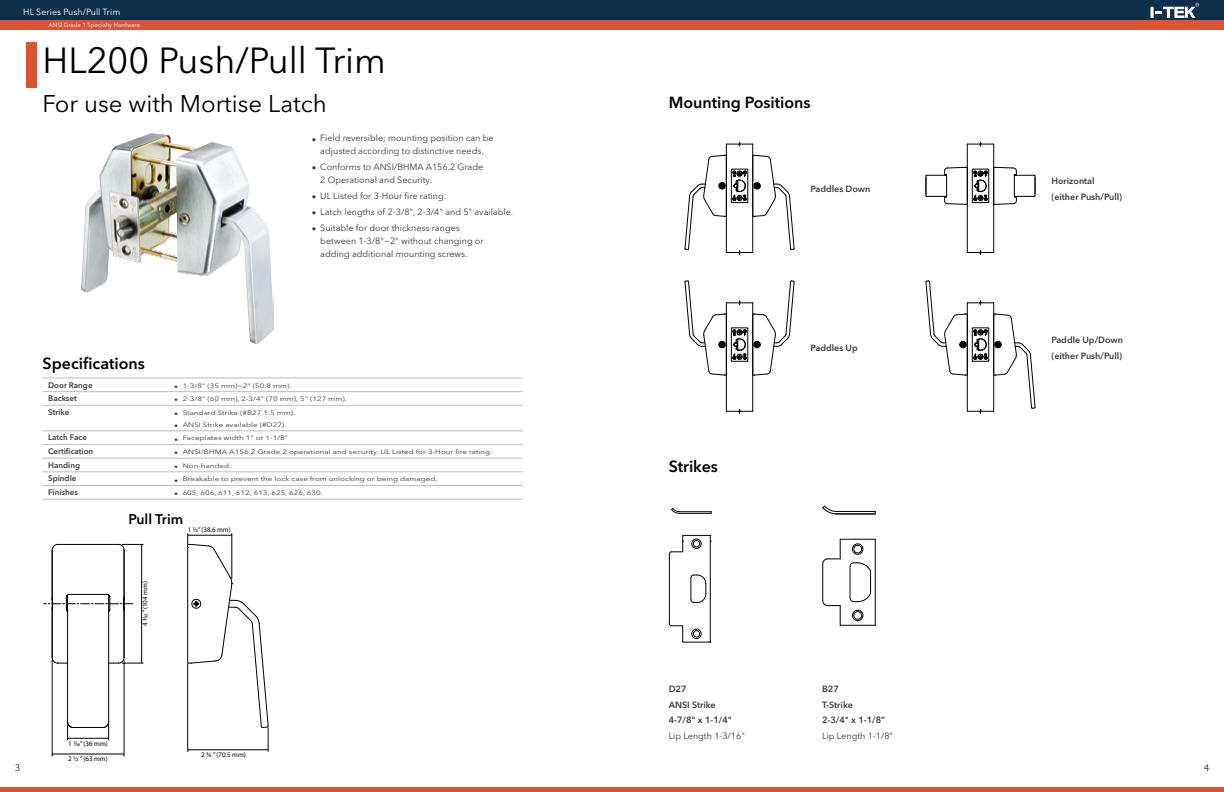
<style>
.page{position:relative;width:1224px;height:792px;background:#fff}
.page>*{position:absolute;margin:0;border:0;box-sizing:border-box;transform-origin:0 0}
.t1{font:36px "Avenir Next Cyr";color:#000}
.t2{font:24px "Avenir Next Cyr";color:#000}
.t3{font:600 16px "Avenir Next Cyr";color:#000}
.t4{font:600 14px "Avenir Next Cyr";color:#000}
.t5{font:9px/13px "Avenir Next Cyr";color:#3e3a39}
.t6{font:600 9px/15.8px "Avenir Next Cyr";color:#3e3a39}
.t7{font:9px "Avenir Next Cyr";color:#fff}
.t8{font:9px "Tahoma";color:#3e3a39}
.t9{font:600 8px "Avenir Next Cyr";color:#3e3a39}
.t10{font:7px/14.5px "Myriad Pro";color:#000}
.t11{font:6.4px "Avenir Next Cyr";color:#3e3a39;scale:1.25 1}
.t12{font:6px "Avenir Next Cyr";color:#fff}
</style>
<div class="page">
<div style="left:0;top:19px;width:612px;height:10px;background:#db5435"></div>
<div style="left:612px;top:19px;width:612px;height:10px;background:#db5435"></div>
<div style="left:612px;top:0;width:612px;height:19px;background:#0c304b"></div>
<div style="left:0;top:0;width:612px;height:19px;background:#0c304b"></div>
<div style="left:0;top:787px;width:612px;height:5px;background:#db5435"></div>
<div style="left:612px;top:787px;width:612px;height:5px;background:#db5435"></div>
<svg style="left:1150px;top:3px;width:49px;height:15px"></svg>
<div style="left:26px;top:43px;width:10px;height:45px;background:#db5435"></div>
<hr style="left:43px;top:378px;width:125px;height:1px;background:#bdbebe">
<hr style="left:168px;top:378px;width:355px;height:1px;background:#bdbebe">
<hr style="left:43px;top:391px;width:125px;height:1px;background:#bdbebe">
<hr style="left:168px;top:391px;width:355px;height:1px;background:#bdbebe">
<hr style="left:43px;top:405px;width:125px;height:1px;background:#bdbebe">
<hr style="left:168px;top:405px;width:355px;height:1px;background:#bdbebe">
<hr style="left:43px;top:431px;width:125px;height:1px;background:#bdbebe">
<hr style="left:168px;top:431px;width:355px;height:1px;background:#bdbebe">
<hr style="left:43px;top:444px;width:125px;height:1px;background:#bdbebe">
<hr style="left:168px;top:444px;width:355px;height:1px;background:#bdbebe">
<hr style="left:43px;top:458px;width:125px;height:1px;background:#bdbebe">
<hr style="left:168px;top:458px;width:355px;height:1px;background:#bdbebe">
<hr style="left:43px;top:472px;width:125px;height:1px;background:#bdbebe">
<hr style="left:168px;top:472px;width:355px;height:1px;background:#bdbebe">
<hr style="left:43px;top:485px;width:125px;height:1px;background:#bdbebe">
<hr style="left:168px;top:485px;width:355px;height:1px;background:#bdbebe">
<hr style="left:43px;top:499px;width:125px;height:1px;background:#bdbebe">
<hr style="left:168px;top:499px;width:355px;height:1px;background:#bdbebe">
<hr style="left:726px;top:144px;width:1px;height:109px;background:#040000">
<hr style="left:753px;top:144px;width:1px;height:109px;background:#040000">
<svg style="left:726px;top:142px;width:27px;height:5px"></svg>
<svg style="left:684px;top:155px;width:111px;height:100px"></svg>
<hr style="left:967px;top:144px;width:1px;height:109px;background:#040000">
<hr style="left:993px;top:144px;width:1px;height:109px;background:#040000">
<svg style="left:967px;top:142px;width:27px;height:5px"></svg>
<svg style="left:967px;top:250px;width:27px;height:5px"></svg>
<svg style="left:925px;top:167px;width:111px;height:38px"></svg>
<hr style="left:726px;top:303px;width:1px;height:108px;background:#040000">
<hr style="left:753px;top:303px;width:1px;height:108px;background:#040000">
<svg style="left:726px;top:409px;width:27px;height:5px"></svg>
<svg style="left:684px;top:280px;width:111px;height:96px"></svg>
<svg style="left:925px;top:281px;width:111px;height:133px"></svg>
<hr style="left:710px;top:536px;width:1px;height:106px;background:#040000">
<hr style="left:669px;top:554px;width:1px;height:70px;background:#040000">
<svg style="left:691px;top:575px;width:16px;height:28px"></svg>
<hr style="left:680px;top:513px;width:31px;height:1px;background:#040000">
<svg style="left:671px;top:508px;width:9px;height:6px"></svg>
<hr style="left:680px;top:512px;width:31px;height:1px;background:#040000">
<svg style="left:669px;top:623px;width:42px;height:20px"></svg>
<svg style="left:669px;top:535px;width:42px;height:19px"></svg>
<hr style="left:835px;top:514px;width:40px;height:1px;background:#040000">
<hr style="left:840px;top:539px;width:35px;height:1px;background:#040000">
<hr style="left:875px;top:539px;width:1px;height:86px;background:#040000">
<div style="left:854px;top:545px;width:8px;height:8px;border:1px solid #040000;border-radius:50%"></div>
<div style="left:852px;top:544px;width:11px;height:10px;border:1px solid #040000;border-radius:50%"></div>
<svg style="left:822px;top:539px;width:19px;height:25px"></svg>
<hr style="left:840px;top:625px;width:35px;height:1px;background:#040000">
<hr style="left:823px;top:564px;width:1px;height:37px;background:#040000">
<div style="left:852px;top:610px;width:11px;height:11px;border:1px solid #040000;border-radius:50%"></div>
<svg style="left:822px;top:600px;width:19px;height:25px"></svg>
<svg style="left:850px;top:563px;width:21px;height:40px"></svg>
<svg style="left:822px;top:506px;width:54px;height:8px"></svg>
<div style="left:854px;top:611px;width:8px;height:8px;border:1px solid #040000;border-radius:50%"></div>
<hr style="left:187px;top:544px;width:1px;height:119px;background:#000">
<hr style="left:73px;top:727px;width:30px;height:1px;background:#000">
<hr style="left:52px;top:550px;width:1px;height:50px;background:#000">
<hr style="left:52px;top:608px;width:1px;height:49px;background:#000">
<hr style="left:58px;top:544px;width:60px;height:1px;background:#000">
<hr style="left:67px;top:600px;width:1px;height:122px;background:#000">
<hr style="left:108px;top:600px;width:1px;height:122px;background:#000">
<hr style="left:124px;top:550px;width:1px;height:107px;background:#000">
<svg style="left:52px;top:657px;width:16px;height:7px"></svg>
<svg style="left:52px;top:544px;width:6px;height:7px"></svg>
<svg style="left:44px;top:594px;width:89px;height:18px"></svg>
<hr style="left:141px;top:545px;width:1px;height:118px;background:#000">
<svg style="left:109px;top:657px;width:35px;height:7px"></svg>
<svg style="left:118px;top:544px;width:26px;height:7px"></svg>
<hr style="left:68px;top:738px;width:41px;height:1px;background:#000">
<svg style="left:67px;top:721px;width:7px;height:20px"></svg>
<svg style="left:102px;top:721px;width:7px;height:20px"></svg>
<hr style="left:52px;top:660px;width:1px;height:97px;background:#000">
<hr style="left:124px;top:660px;width:1px;height:97px;background:#000">
<hr style="left:52px;top:754px;width:72px;height:1px;background:#000">
<svg style="left:52px;top:752px;width:3px;height:4px"></svg>
<svg style="left:188px;top:533px;width:81px;height:219px"></svg>
<img style="left:81px;top:134px;width:192px;height:209px">
<p class="t7" style="left:23px;top:7px;width:99px">HL Series Push/Pull Trim</p>
<p class="t12" style="left:49px;top:21px;width:93px">ANSI Grade 1 Specialty Hardware</p>
<h1 class="t1" style="left:43px;top:39px;width:345px">HL200 Push/Pull Trim</h1>
<h2 class="t2" style="left:43px;top:89px;width:286px">For use with Mortise Latch</h2>
<p class="t5" style="left:312px;top:132px;width:183px;text-align:center">• Field reversible; mounting position can be adjusted according to distinctive needs.</p>
<p class="t5" style="left:320px;top:160px;width:165px;text-indent:-9px">• Conforms to ANSI/BHMA A156.2 Grade<br>2 Operational and Security.</p>
<p class="t5" style="left:312px;top:189px;width:136px">• UL Listed for 3-Hour fire rating.</p>
<p class="t5" style="left:312px;top:205px;width:203px">• Latch lengths of 2-3/8", 2-3/4" and 5" available.</p>
<p class="t5" style="left:320px;top:221px;width:165px;text-indent:-9px">• Suitable for door thickness ranges between 1-3/8"~2" without changing or adding additional mounting screws.</p>
<h3 class="t3" style="left:43px;top:354px;width:104px">Specifications</h3>
<p class="t9" style="left:48px;top:380px;width:46px">Door Range</p>
<p class="t11" style="left:174px;top:382px;width:96px">• 1-3/8" (35 mm)~2" (50.8 mm).</p>
<p class="t9" style="left:48px;top:394px;width:30px">Backset</p>
<p class="t11" style="left:174px;top:395px;width:140px">• 2-3/8" (60 mm), 2-3/4" (70 mm), 5" (127 mm).</p>
<p class="t9" style="left:48px;top:407px;width:23px">Strike</p>
<p class="t11" style="left:174px;top:409px;width:98px">• Standard Strike (#B27 1.5 mm).</p>
<p class="t11" style="left:174px;top:421px;width:91px">• ANSI Strike available (#D27).</p>
<p class="t9" style="left:48px;top:433px;width:40px">Latch Face</p>
<p class="t11" style="left:174px;top:434px;width:93px">• Faceplates width 1" or 1-1/8"</p>
<p class="t9" style="left:48px;top:446px;width:47px">Certification</p>
<p class="t11" style="left:174px;top:448px;width:256px">• ANSI/BHMA A156.2 Grade 2 operational and security. UL Listed for 3-Hour fire rating.</p>
<p class="t9" style="left:48px;top:460px;width:33px">Handing</p>
<p class="t11" style="left:174px;top:462px;width:47px">• Non-handed.</p>
<p class="t9" style="left:48px;top:474px;width:30px">Spindle</p>
<p class="t11" style="left:174px;top:475px;width:212px">• Breakable to prevent the lock case from unlocking or being damaged.</p>
<p class="t9" style="left:48px;top:487px;width:31px">Finishes</p>
<p class="t11" style="left:174px;top:489px;width:121px">• 605, 606, 611, 612, 613, 625, 626, 630.</p>
<h3 class="t4" style="left:129px;top:510px;width:56px">Pull Trim</h3>
<p class="t10" style="left:138px;top:626px;width:47px;rotate:-90deg">4 3⁄32 ” (104 mm)</p>
<p class="t10" style="left:188px;top:522px;width:45px">1 ½” (38.6 mm)</p>
<p class="t10" style="left:68px;top:736px;width:41px">1 7⁄16” (36 mm)<br>2 ½ ” (63 mm)</p>
<p class="t10" style="left:201px;top:748px;width:46px">2 ¾ ” (70.5 mm)</p>
<h3 class="t3" style="left:669px;top:93px;width:144px">Mounting Positions</h3>
<p class="t6" style="left:810px;top:181px;width:62px">Paddles Down</p>
<p class="t6" style="left:1051px;top:173px;width:72px">Horizontal (either Push/Pull)</p>
<h3 class="t3" style="left:669px;top:457px;width:51px">Strikes</h3>
<p class="t6" style="left:810px;top:340px;width:49px">Paddles Up</p>
<p class="t6" style="left:1051px;top:332px;width:73px">Paddle Up/Down (either Push/Pull)</p>
<p class="t6" style="left:669px;top:681px;width:65px">D27<br>ANSI Strike<br>4-7/8" x 1-1/4"</p>
<p class="t5" style="left:669px;top:730px;width:78px">Lip Length 1-3/16"</p>
<p class="t6" style="left:822px;top:681px;width:65px">B27<br>T-Strike<br>2-3/4" x 1-1/8"</p>
<p class="t5" style="left:822px;top:730px;width:73px">Lip Length 1-1/8"</p>
<p class="t8" style="left:15px;top:762px;width:6px">3</p>
<p class="t8" style="left:1204px;top:762px;width:6px">4</p>
</div>
